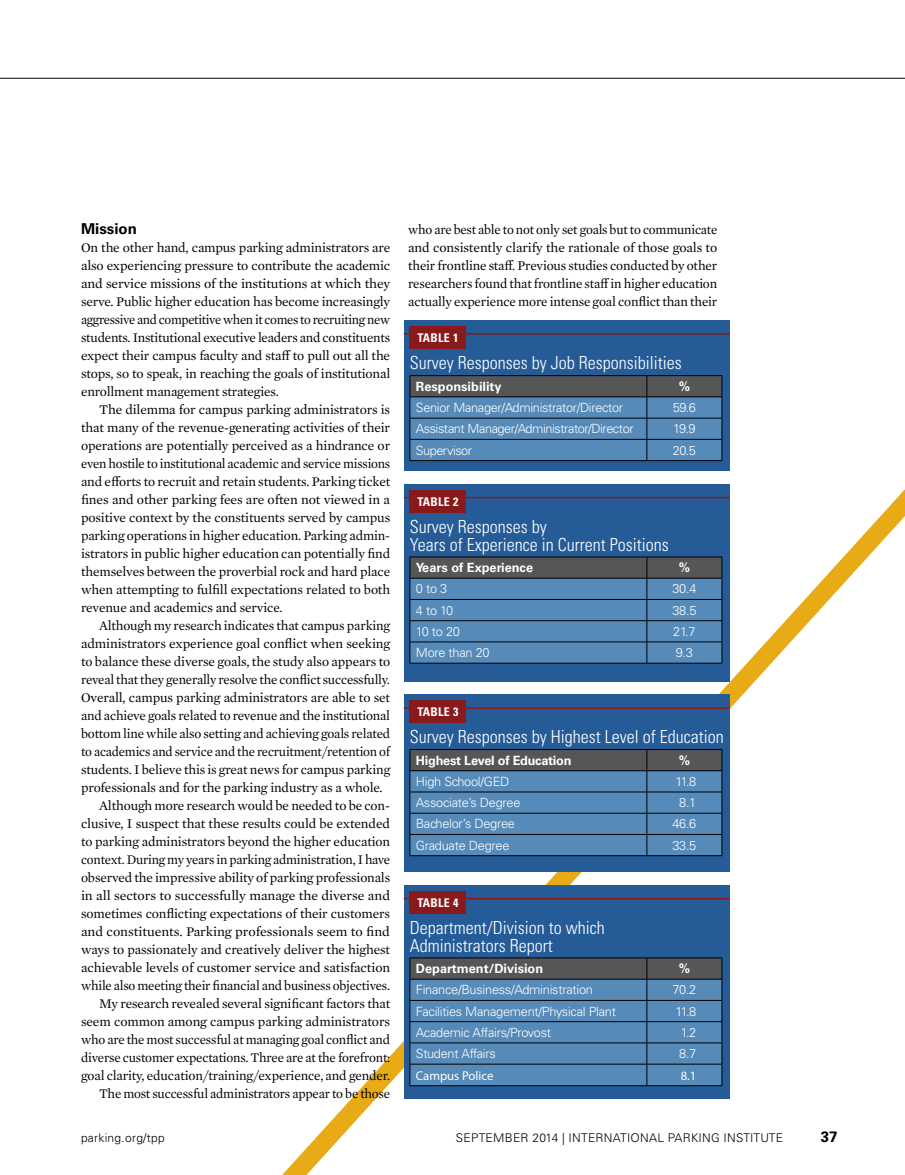
<style>
.page{position:relative;width:905px;height:1175px;background:#fff}
.page>*{position:absolute;margin:0;border:0;box-sizing:border-box;transform-origin:0 0}
.t1{font:300 condensed 18px/18px "Univers LT Std";color:#fff}
.t2{font:700 15px "Univers LT Std";color:#000}
.t3{font:13.5px/18px "Mercury Text G1";letter-spacing:-.01em;color:#000;text-align:justify}
.t4{font:13.5px "Mercury Text G1";letter-spacing:-.01em;color:#000;scale:.96 1}
.t5{font:300 12.75px "Univers LT Std";letter-spacing:-.02em;color:#fff}
.t6{font:700 12.75px "Univers LT Std";color:#fff}
.t7{font:700 12.75px "Univers LT Std";letter-spacing:-.02em;color:#fff}
.t8{font:12.75px "Myriad Pro";color:#fff}
.t9{font:300 12.75px "Univers LT Std";letter-spacing:-.04em;color:#fff}
.t10{font:300 12px "Univers LT Std";letter-spacing:.02em;color:#000}
.t11{font:700 condensed 12px "Univers LT Std";letter-spacing:.025em;color:#fff}
</style>
<div class="page">
<svg style="left:283px;top:320px;width:621px;height:854px"></svg>
<hr style="left:0;top:78px;width:904px;height:1px;background:#000">
<div style="left:404px;top:320px;width:325px;height:151px;background:#255c97"></div>
<svg style="left:409px;top:375px;width:313px;height:85px;background:#517597"></svg>
<hr style="left:410px;top:460px;width:237px;height:1px;background:#000">
<hr style="left:647px;top:460px;width:75px;height:1px;background:#000">
<hr style="left:404px;top:333px;width:325px;height:1px;background:#891a1c">
<div style="left:410px;top:326px;width:56px;height:23px;background:#891a1c"></div>
<div style="left:404px;top:484px;width:325px;height:197px;background:#255c97"></div>
<hr style="left:410px;top:556px;width:237px;height:1px;background:#000">
<hr style="left:647px;top:556px;width:75px;height:1px;background:#000">
<svg style="left:409px;top:557px;width:313px;height:106px;background:#51789c"></svg>
<hr style="left:410px;top:663px;width:237px;height:1px;background:#000">
<hr style="left:647px;top:663px;width:75px;height:1px;background:#000">
<hr style="left:404px;top:497px;width:325px;height:1px;background:#891a1c">
<div style="left:410px;top:490px;width:56px;height:22px;background:#891a1c"></div>
<div style="left:404px;top:694px;width:325px;height:177px;background:#255c97"></div>
<svg style="left:409px;top:749px;width:313px;height:106px;background:#51789b"></svg>
<hr style="left:410px;top:855px;width:237px;height:1px;background:#000">
<hr style="left:647px;top:855px;width:75px;height:1px;background:#000">
<hr style="left:404px;top:707px;width:325px;height:2px;background:#891a1c">
<div style="left:410px;top:701px;width:56px;height:22px;background:#891a1c"></div>
<div style="left:404px;top:884px;width:325px;height:214px;background:#255c97"></div>
<hr style="left:410px;top:957px;width:237px;height:1px;background:#000">
<hr style="left:647px;top:957px;width:75px;height:1px;background:#000">
<svg style="left:409px;top:958px;width:313px;height:127px;background:#517a9f"></svg>
<hr style="left:410px;top:1085px;width:237px;height:1px;background:#000">
<hr style="left:647px;top:1085px;width:75px;height:1px;background:#000">
<hr style="left:404px;top:897px;width:325px;height:2px;background:#891a1c">
<div style="left:410px;top:891px;width:56px;height:22px;background:#891a1c"></div>
<p class="t2" style="left:81px;top:220px;width:57px">Mission</p>
<p class="t3" style="left:81px;top:238px;width:311px">On the other hand, campus parking administrators are also experiencing pressure to contribute the academic and service missions of the institutions at which they serve. Public higher education has become increasingly aggressive and competitive when it comes to recruiting new students. Institutional executive leaders and constituents expect their campus faculty and staff to pull out all the stops, so to speak, in reaching the goals of institutional enrollment management strategies.</p>
<p class="t3" style="left:81px;top:400px;width:311px;text-indent:18px">The dilemma for campus parking administrators is that many of the revenue-generating activities of their operations are potentially perceived as a hindrance or even hostile to institutional academic and service missions and efforts to recruit and retain students. Parking ticket fines and other parking fees are often not viewed in a positive context by the constituents served by campus parking operations in higher education. Parking admin&shy;istrators in public higher education can potentially find themselves between the proverbial rock and hard place when attempting to fulfill expectations related to both revenue and academics and service.</p>
<p class="t3" style="left:99px;top:616px;width:293px">Although my research indicates that campus parking</p>
<p class="t3" style="left:81px;top:634px;width:311px">administrators experience goal conflict when seeking</p>
<p class="t3" style="left:81px;top:652px;width:311px">to balance these diverse goals, the study also appears to</p>
<p class="t3" style="left:81px;top:670px;width:310px">reveal that they generally resolve the conflict successfully.</p>
<p class="t3" style="left:81px;top:688px;width:310px">Overall, campus parking administrators are able to set</p>
<p class="t3" style="left:81px;top:706px;width:310px">and achieve goals related to revenue and the institutional</p>
<p class="t3" style="left:81px;top:724px;width:311px">bottom line while also setting and achieving goals related</p>
<p class="t4" style="left:81px;top:742px;width:323px">to academics and service and the recruitment/retention of</p>
<p class="t3" style="left:81px;top:760px;width:311px">students. I believe this is great news for campus parking</p>
<p class="t3" style="left:81px;top:778px;width:303px">professionals and for the parking industry as a whole.</p>
<p class="t3" style="left:99px;top:796px;width:293px">Although more research would be needed to be con-</p>
<p class="t3" style="left:81px;top:814px;width:310px">clusive, I suspect that these results could be extended</p>
<p class="t3" style="left:81px;top:832px;width:310px">to parking administrators beyond the higher education</p>
<p class="t4" style="left:81px;top:850px;width:323px">context. During my years in parking administration, I have</p>
<p class="t3" style="left:81px;top:868px;width:311px">observed the impressive ability of parking professionals</p>
<p class="t3" style="left:81px;top:886px;width:310px">in all sectors to successfully manage the diverse and</p>
<p class="t3" style="left:81px;top:904px;width:310px">sometimes conflicting expectations of their customers</p>
<p class="t3" style="left:81px;top:922px;width:310px">and constituents. Parking professionals seem to find</p>
<p class="t3" style="left:81px;top:940px;width:310px">ways to passionately and creatively deliver the highest</p>
<p class="t3" style="left:81px;top:958px;width:311px">achievable levels of customer service and satisfaction</p>
<p class="t3" style="left:81px;top:976px;width:310px">while also meeting their financial and business objectives.</p>
<p class="t3" style="left:99px;top:994px;width:293px">My research revealed several significant factors that</p>
<p class="t3" style="left:81px;top:1012px;width:310px">seem common among campus parking administrators</p>
<p class="t3" style="left:81px;top:1030px;width:310px">who are the most successful at managing goal conflict and</p>
<p class="t3" style="left:81px;top:1048px;width:311px">diverse customer expectations. Three are at the forefront:</p>
<p class="t3" style="left:81px;top:1066px;width:311px">goal clarity, education/training/experience, and gender.</p>
<p class="t3" style="left:99px;top:1084px;width:292px">The most successful administrators appear to be those</p>
<p class="t3" style="left:408px;top:220px;width:311px">who are best able to not only set goals but to communicate and consistently clarify the rationale of those goals to their frontline staff. Previous studies conducted by other researchers found that frontline staff in higher education actually experience more intense goal conflict than their</p>
<p class="t11" style="left:417px;top:330px;width:43px">TABLE 1</p>
<h1 class="t1" style="left:410px;top:354px;width:273px">Survey Responses by Job Responsibilities</h1>
<p class="t6" style="left:416px;top:379px;width:87px">Responsibility</p>
<p class="t6" style="left:678px;top:379px;width:13px">%</p>
<p class="t5" style="left:416px;top:400px;width:209px">Senior Manager/Administrator/Director</p>
<p class="t5" style="left:672px;top:400px;width:25px">59.6</p>
<p class="t5" style="left:416px;top:421px;width:219px">Assistant Manager/Administrator/Director</p>
<p class="t5" style="left:673px;top:421px;width:24px">19.9</p>
<p class="t9" style="left:416px;top:442px;width:58px">Supervisor</p>
<p class="t5" style="left:672px;top:442px;width:25px">20.5</p>
<p class="t11" style="left:417px;top:494px;width:43px">TABLE 2</p>
<h1 class="t1" style="left:410px;top:517px;width:260px">Survey Responses by<br>Years of Experience in Current Positions</h1>
<p class="t6" style="left:416px;top:560px;width:119px">Years of Experience</p>
<p class="t6" style="left:678px;top:560px;width:13px">%</p>
<p class="t5" style="left:416px;top:581px;width:33px">0 to 3</p>
<p class="t5" style="left:672px;top:581px;width:26px">30.4</p>
<p class="t5" style="left:416px;top:602px;width:39px">4 to 10</p>
<p class="t5" style="left:672px;top:602px;width:26px">38.5</p>
<p class="t5" style="left:416px;top:623px;width:46px">10 to 20</p>
<p class="t5" style="left:673px;top:623px;width:24px">21.7</p>
<p class="t5" style="left:416px;top:645px;width:75px">More than 20</p>
<p class="t5" style="left:675px;top:645px;width:19px">9.3</p>
<p class="t11" style="left:417px;top:704px;width:43px">TABLE 3</p>
<h1 class="t1" style="left:410px;top:728px;width:315px">Survey Responses by Highest Level of Education</h1>
<p class="t7" style="left:416px;top:752px;width:157px">Highest Level of Education</p>
<p class="t6" style="left:678px;top:752px;width:13px">%</p>
<p class="t5" style="left:416px;top:773px;width:95px">High School/GED</p>
<p class="t5" style="left:675px;top:773px;width:22px">11.8</p>
<p class="t5" style="left:416px;top:795px;width:106px">Associate’s Degree</p>
<p class="t5" style="left:679px;top:795px;width:19px">8.1</p>
<p class="t5" style="left:416px;top:816px;width:101px">Bachelor’s Degree</p>
<p class="t5" style="left:672px;top:816px;width:26px">46.6</p>
<p class="t5" style="left:416px;top:837px;width:95px">Graduate Degree</p>
<p class="t5" style="left:672px;top:837px;width:26px">33.5</p>
<p class="t11" style="left:417px;top:895px;width:43px">TABLE 4</p>
<h1 class="t1" style="left:410px;top:918px;width:196px">Department/Division to which<br>Administrators Report</h1>
<p class="t6" style="left:416px;top:961px;width:129px">Department/Division</p>
<p class="t6" style="left:678px;top:961px;width:13px">%</p>
<p class="t5" style="left:416px;top:982px;width:179px">Finance/Business/Administration</p>
<p class="t5" style="left:672px;top:982px;width:26px">70.2</p>
<p class="t5" style="left:416px;top:1003px;width:201px">Facilities Management/Physical Plant</p>
<p class="t5" style="left:675px;top:1003px;width:22px">11.8</p>
<p class="t5" style="left:416px;top:1024px;width:137px">Academic Affairs/Provost</p>
<p class="t5" style="left:681px;top:1024px;width:17px">1.2</p>
<p class="t5" style="left:416px;top:1045px;width:81px">Student Affairs</p>
<p class="t5" style="left:679px;top:1045px;width:19px">8.7</p>
<p class="t8" style="left:416px;top:1067px;width:79px">Campus Police</p>
<p class="t8" style="left:680px;top:1067px;width:17px">8.1</p>
<p class="t10" style="left:81px;top:1130px;width:85px">parking.org/tpp</p>
<p class="t10" style="left:456px;top:1130px;width:329px">SEPTEMBER 2014 | INTERNATIONAL PARKING INSTITUTE</p>
<p class="t2" style="left:820px;top:1127px;width:18px">37</p>
</div>
